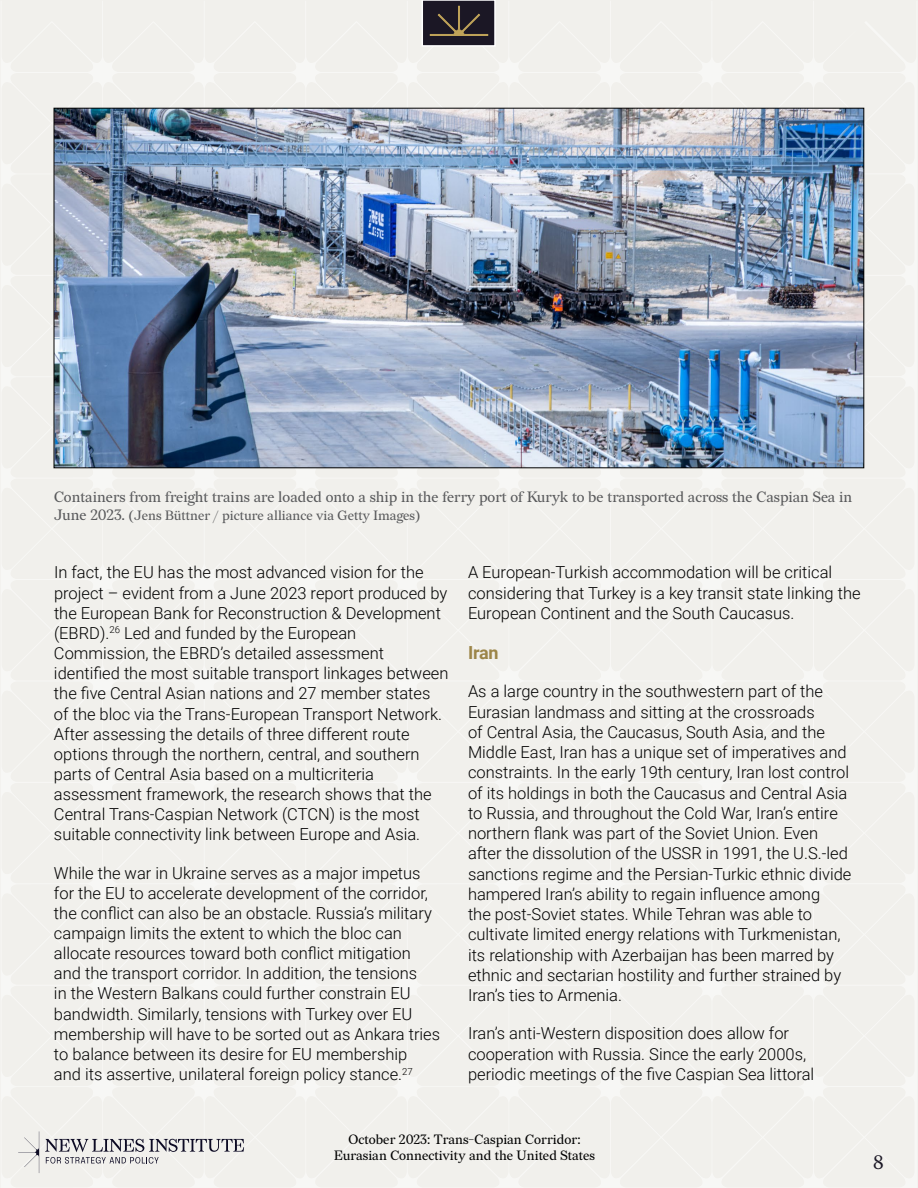
<style>
.page{position:relative;width:918px;height:1188px;background:#fff}
.page>*{position:absolute;margin:0;border:0;box-sizing:border-box;transform-origin:0 0}
.t1{font:19.5px "Redaction";color:#1b1725}
.t2{font:700 18px "Roboto";color:#9c8548}
.t3{font:300 16.5px/20.1px "Roboto";color:#000}
.t4{font:15px "Redaction";color:#58595b}
.t5{font:13.5px/16.2px "Redaction";color:#000;text-align:center}
.t6{font:13.5px "Redaction";color:#58595b}
.s1{font-size:15px}
</style>
<div class="page">
<div style="left:1px;top:1px;width:916px;height:1187px;background:#f1f0ec"></div>
<img style="left:56px;top:110px;width:806px;height:356px">
<div style="left:422px;top:0;width:73px;height:46px;background:#1b1725"></div>
<div style="left:422px;top:0;width:74px;height:47px;border:2px solid #fff"></div>
<svg style="left:429px;top:5px;width:60px;height:31px"></svg>
<svg style="left:18px;top:1131px;width:21px;height:42px"></svg>
<svg style="left:45px;top:1139px;width:199px;height:25px;background:#c5c4c5"></svg>
<p class="t4" style="left:54px;top:487px;width:800px">Containers from freight trains are loaded onto a ship in the ferry port of Kuryk to be transported across the Caspian Sea in</p>
<p class="t6" style="left:54px;top:507px;width:368px"><span class="s1">June 2023.</span> (Jens Büttner / picture alliance via Getty Images)</p>
<p class="t3" style="left:54px;top:562px;width:396px">In fact, the EU has the most advanced vision for the project – evident from a June 2023 report produced by the European Bank for Reconstruction &amp; Development (EBRD).<sup>26</sup> Led and funded by the European Commission, the EBRD’s detailed assessment identified the most suitable transport linkages between the five Central Asian nations and 27 member states of the bloc via the Trans-European Transport Network.<br>After assessing the details of three different route options through the northern, central, and southern parts of Central Asia based on a multicriteria assessment framework, the research shows that the Central Trans-Caspian Network (CTCN) is the most suitable connectivity link between Europe and Asia.</p>
<p class="t3" style="left:54px;top:862px;width:388px">While the war in Ukraine serves as a major impetus for the EU to accelerate development of the corridor, the conflict can also be an obstacle. Russia’s military campaign limits the extent to which the bloc can allocate resources toward both conflict mitigation and the transport corridor. In addition, the tensions<br>in the Western Balkans could further constrain EU bandwidth. Similarly, tensions with Turkey over EU membership will have to be sorted out as Ankara tries to balance between its desire for EU membership<br>and its assertive, unilateral foreign policy stance.<sup>27</sup></p>
<p class="t3" style="left:468px;top:562px;width:394px">A European-Turkish accommodation will be critical considering that Turkey is a key transit state linking the<br>European Continent and the South Caucasus.</p>
<p class="t2" style="left:468px;top:640px;width:32px">Iran</p>
<p class="t3" style="left:468px;top:681px;width:385px">As a large country in the southwestern part of the Eurasian landmass and sitting at the crossroads<br>of Central Asia, the Caucasus, South Asia, and the Middle East, Iran has a unique set of imperatives and constraints. In the early 19th century, Iran lost control of its holdings in both the Caucasus and Central Asia to Russia, and throughout the Cold War, Iran’s entire northern flank was part of the Soviet Union. Even after the dissolution of the USSR in 1991, the U.S.-led sanctions regime and the Persian-Turkic ethnic divide hampered Iran’s ability to regain influence among<br>the post-Soviet states. While Tehran was able to cultivate limited energy relations with Turkmenistan, its relationship with Azerbaijan has been marred by ethnic and sectarian hostility and further strained by Iran’s ties to Armenia.</p>
<p class="t3" style="left:468px;top:1023px;width:348px">Iran’s anti-Western disposition does allow for cooperation with Russia. Since the early 2000s, periodic meetings of the five Caspian Sea littoral</p>
<p class="t5" style="left:334px;top:1131px;width:262px">October 2023: Trans-Caspian Corridor:<br>Eurasian Connectivity and the United States</p>
<p class="t1" style="left:873px;top:1150px;width:12px">8</p>
</div>
